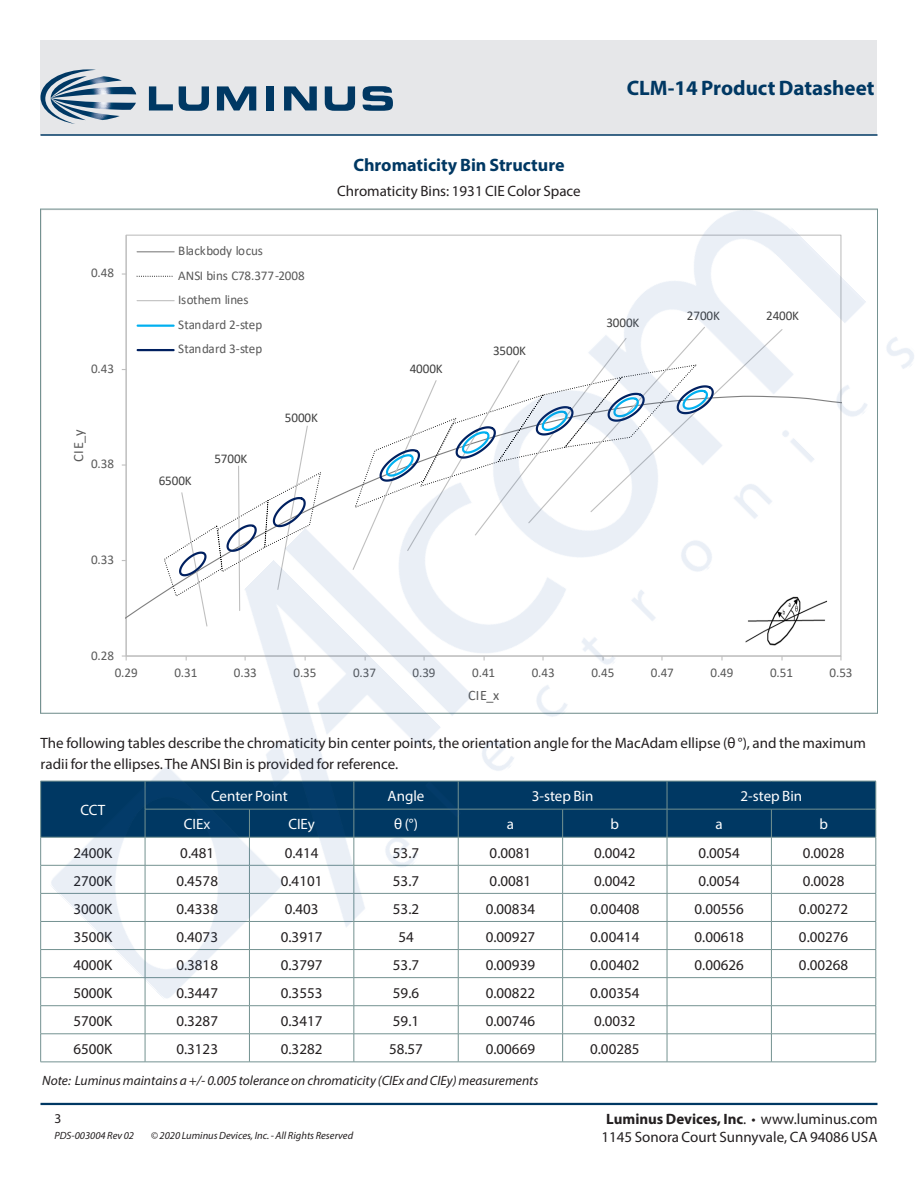
<style>
.page{position:relative;width:918px;height:1188px;background:#fff}
.page>*{position:absolute;margin:0;border:0;box-sizing:border-box;transform-origin:0 0}
.DS_Title1{font:700 21px "Myriad Pro";color:#003863}
.节{font:700 18px "Myriad Pro";color:#003863}
.正文{font:15px/21px "Myriad Pro";color:#231f20}
.t1{font:15px "Myriad Pro";color:#fff}
.t2{font:700 15px "Myriad Pro";color:#231f20}
.DS_Body{font:15px "Myriad Pro";color:#231f20}
.t3{font:14.4px "Calibri";color:#595959}
.t4{font:14.25px "Calibri";color:#595959}
.DS_Body-2{font:italic 13.5px "Myriad Pro";color:#231f20}
.zzFooterRight2{font:13.5px "Myriad Pro";color:#231f20}
.t5{font:13.35px/24.6px "Calibri";letter-spacing:-.005em;color:#595959}
.t6{font:13.35px "Calibri";letter-spacing:-.005em;color:#404040}
.zzFooterRight1{font:italic 10.5px "Myriad Pro";color:#231f20}
.s1{font-weight:400}
</style>
<div class="page">
<div style="left:40px;top:40px;width:838px;height:95px;background:#e6e7e9"></div>
<hr style="left:40px;top:1103px;width:838px;height:2px;background:#003863">
<hr style="left:40px;top:134px;width:838px;height:2px;background:#003863">
<svg style="left:40px;top:69px;width:96px;height:55px"></svg>
<svg style="left:149px;top:86px;width:24px;height:25px"></svg>
<svg style="left:179px;top:86px;width:30px;height:25px"></svg>
<svg style="left:217px;top:86px;width:39px;height:25px"></svg>
<div style="left:266px;top:86px;width:8px;height:25px;background:#003863"></div>
<svg style="left:284px;top:86px;width:33px;height:25px"></svg>
<svg style="left:325px;top:86px;width:30px;height:25px"></svg>
<svg style="left:363px;top:86px;width:30px;height:25px"></svg>
<hr style="left:40px;top:1062px;width:105px;height:1px;background:#749291">
<hr style="left:145px;top:1062px;width:104px;height:1px;background:#749291">
<hr style="left:249px;top:1062px;width:105px;height:1px;background:#749291">
<hr style="left:354px;top:1062px;width:104px;height:1px;background:#749291">
<hr style="left:458px;top:1062px;width:105px;height:1px;background:#749291">
<hr style="left:563px;top:1062px;width:104px;height:1px;background:#749291">
<hr style="left:667px;top:1062px;width:104px;height:1px;background:#749291">
<hr style="left:771px;top:1062px;width:105px;height:1px;background:#749291">
<img style="left:40px;top:135px;width:874px;height:918px">
<p class="t5" style="left:91px;top:260px;width:25px">0.48</p>
<p class="t5" style="left:91px;top:355px;width:25px">0.43</p>
<p class="t4" style="left:68px;top:462px;width:34px;rotate:-90deg">CIE_y</p>
<p class="t5" style="left:91px;top:451px;width:25px">0.38</p>
<p class="t5" style="left:91px;top:547px;width:25px">0.33</p>
<p class="t5" style="left:91px;top:642px;width:25px">0.28</p>
<p class="t5" style="left:178px;top:238px;width:128px">Blackbody locus<br>ANSI bins C78.377-2008<br>Isothem lines<br>Standard 2-step<br>Standard 3-step</p>
<p class="t6" style="left:159px;top:472px;width:35px">6500K</p>
<p class="t6" style="left:214px;top:449px;width:35px">5700K</p>
<p class="t6" style="left:285px;top:409px;width:35px">5000K</p>
<p class="节" style="left:353px;top:154px;width:213px">Chromaticity Bin Structure</p>
<p class="DS_Body" style="left:337px;top:181px;width:245px">Chromaticity Bins: 1931 CIE Color Space</p>
<p class="t6" style="left:410px;top:359px;width:35px">4000K</p>
<p class="t6" style="left:493px;top:342px;width:35px">3500K</p>
<p class="DS_Title1" style="left:627px;top:74px;width:249px">CLM-14 Product Datasheet</p>
<p class="t6" style="left:606px;top:313px;width:35px">3000K</p>
<p class="t6" style="left:687px;top:307px;width:35px">2700K</p>
<p class="t6" style="left:766px;top:306px;width:35px">2400K</p>
<p class="t5" style="left:115px;top:660px;width:25px">0.29</p>
<p class="t5" style="left:174px;top:660px;width:25px">0.31</p>
<p class="t5" style="left:234px;top:660px;width:25px">0.33</p>
<p class="t5" style="left:293px;top:660px;width:25px">0.35</p>
<p class="t5" style="left:353px;top:660px;width:25px">0.37</p>
<p class="t5" style="left:413px;top:660px;width:25px">0.39</p>
<p class="t5" style="left:472px;top:660px;width:25px">0.41</p>
<p class="t5" style="left:532px;top:660px;width:25px">0.43</p>
<p class="t5" style="left:591px;top:660px;width:25px">0.45</p>
<p class="t5" style="left:651px;top:660px;width:25px">0.47</p>
<p class="t5" style="left:710px;top:660px;width:25px">0.49</p>
<p class="t5" style="left:770px;top:660px;width:25px">0.51</p>
<p class="t5" style="left:830px;top:660px;width:25px">0.53</p>
<p class="t3" style="left:468px;top:685px;width:33px">CIE_x</p>
<p class="正文" style="left:41px;top:732px;width:827px">The following tables describe the chromaticity bin center points, the orientation angle for the MacAdam ellipse (θ °), and the maximum radii for the ellipses. The ANSI Bin is provided for reference.</p>
<p class="t1" style="left:80px;top:801px;width:26px">CCT</p>
<p class="t1" style="left:211px;top:787px;width:78px">Center Point</p>
<p class="t1" style="left:388px;top:787px;width:38px">Angle</p>
<p class="t1" style="left:532px;top:787px;width:63px">3-step Bin</p>
<p class="t1" style="left:741px;top:787px;width:63px">2-step Bin</p>
<p class="t1" style="left:184px;top:815px;width:28px">CIEx</p>
<p class="t1" style="left:288px;top:815px;width:28px">CIEy</p>
<p class="t1" style="left:394px;top:815px;width:25px">θ (°)</p>
<p class="t1" style="left:507px;top:815px;width:9px">a</p>
<p class="t1" style="left:611px;top:815px;width:10px">b</p>
<p class="t1" style="left:716px;top:815px;width:9px">a</p>
<p class="t1" style="left:819px;top:815px;width:10px">b</p>
<p class="正文" style="left:73px;top:842px;width:40px">2400K</p>
<p class="正文" style="left:180px;top:842px;width:35px">0.481</p>
<p class="正文" style="left:285px;top:842px;width:35px">0.414</p>
<p class="正文" style="left:393px;top:842px;width:28px">53.7</p>
<p class="正文" style="left:490px;top:842px;width:43px">0.0081</p>
<p class="正文" style="left:594px;top:842px;width:43px">0.0042</p>
<p class="正文" style="left:698px;top:842px;width:43px">0.0054</p>
<p class="正文" style="left:803px;top:842px;width:43px">0.0028</p>
<p class="正文" style="left:73px;top:870px;width:40px">2700K</p>
<p class="正文" style="left:176px;top:870px;width:43px">0.4578</p>
<p class="正文" style="left:281px;top:870px;width:43px">0.4101</p>
<p class="正文" style="left:393px;top:870px;width:28px">53.7</p>
<p class="正文" style="left:490px;top:870px;width:43px">0.0081</p>
<p class="正文" style="left:594px;top:870px;width:43px">0.0042</p>
<p class="正文" style="left:698px;top:870px;width:43px">0.0054</p>
<p class="正文" style="left:803px;top:870px;width:43px">0.0028</p>
<p class="正文" style="left:73px;top:898px;width:40px">3000K</p>
<p class="正文" style="left:176px;top:898px;width:43px">0.4338</p>
<p class="正文" style="left:285px;top:898px;width:35px">0.403</p>
<p class="正文" style="left:393px;top:898px;width:28px">53.2</p>
<p class="正文" style="left:486px;top:898px;width:51px">0.00834</p>
<p class="正文" style="left:590px;top:898px;width:51px">0.00408</p>
<p class="正文" style="left:695px;top:898px;width:51px">0.00556</p>
<p class="正文" style="left:799px;top:898px;width:51px">0.00272</p>
<p class="正文" style="left:73px;top:926px;width:40px">3500K</p>
<p class="正文" style="left:176px;top:926px;width:43px">0.4073</p>
<p class="正文" style="left:281px;top:926px;width:43px">0.3917</p>
<p class="正文" style="left:398px;top:926px;width:17px">54</p>
<p class="正文" style="left:486px;top:926px;width:51px">0.00927</p>
<p class="正文" style="left:590px;top:926px;width:51px">0.00414</p>
<p class="正文" style="left:695px;top:926px;width:51px">0.00618</p>
<p class="正文" style="left:799px;top:926px;width:51px">0.00276</p>
<p class="正文" style="left:73px;top:954px;width:40px">4000K</p>
<p class="正文" style="left:176px;top:954px;width:43px">0.3818</p>
<p class="正文" style="left:281px;top:954px;width:43px">0.3797</p>
<p class="正文" style="left:393px;top:954px;width:28px">53.7</p>
<p class="正文" style="left:486px;top:954px;width:51px">0.00939</p>
<p class="正文" style="left:590px;top:954px;width:51px">0.00402</p>
<p class="正文" style="left:695px;top:954px;width:51px">0.00626</p>
<p class="正文" style="left:799px;top:954px;width:51px">0.00268</p>
<p class="正文" style="left:73px;top:982px;width:40px">5000K</p>
<p class="正文" style="left:176px;top:982px;width:43px">0.3447</p>
<p class="正文" style="left:281px;top:982px;width:43px">0.3553</p>
<p class="正文" style="left:393px;top:982px;width:28px">59.6</p>
<p class="正文" style="left:486px;top:982px;width:51px">0.00822</p>
<p class="正文" style="left:590px;top:982px;width:51px">0.00354</p>
<p class="正文" style="left:73px;top:1010px;width:40px">5700K</p>
<p class="正文" style="left:176px;top:1010px;width:43px">0.3287</p>
<p class="正文" style="left:281px;top:1010px;width:43px">0.3417</p>
<p class="正文" style="left:393px;top:1010px;width:28px">59.1</p>
<p class="正文" style="left:486px;top:1010px;width:51px">0.00746</p>
<p class="正文" style="left:594px;top:1010px;width:43px">0.0032</p>
<p class="正文" style="left:73px;top:1038px;width:40px">6500K</p>
<p class="正文" style="left:176px;top:1038px;width:43px">0.3123</p>
<p class="正文" style="left:281px;top:1038px;width:43px">0.3282</p>
<p class="正文" style="left:389px;top:1038px;width:35px">58.57</p>
<p class="正文" style="left:486px;top:1038px;width:51px">0.00669</p>
<p class="正文" style="left:590px;top:1038px;width:51px">0.00285</p>
<p class="DS_Body-2" style="left:42px;top:1072px;width:498px">Note: Luminus maintains a +/- 0.005 tolerance on chromaticity (CIEx and CIEy) measurements</p>
<p class="zzFooterRight2" style="left:54px;top:1110px;width:8px">3</p>
<p class="zzFooterRight1" style="left:54px;top:1129px;width:81px">PDS-003004 Rev 02</p>
<p class="zzFooterRight1" style="left:151px;top:1129px;width:204px">© 2020 Luminus Devices, Inc. - All Rights Reserved</p>
<p class="t2" style="left:606px;top:1109px;width:273px">Luminus Devices, Inc<span class="s1">. • www.luminus.com</span></p>
<p class="正文" style="left:601px;top:1126px;width:278px">1145 Sonora Court Sunnyvale, CA 94086 USA</p>
</div>
